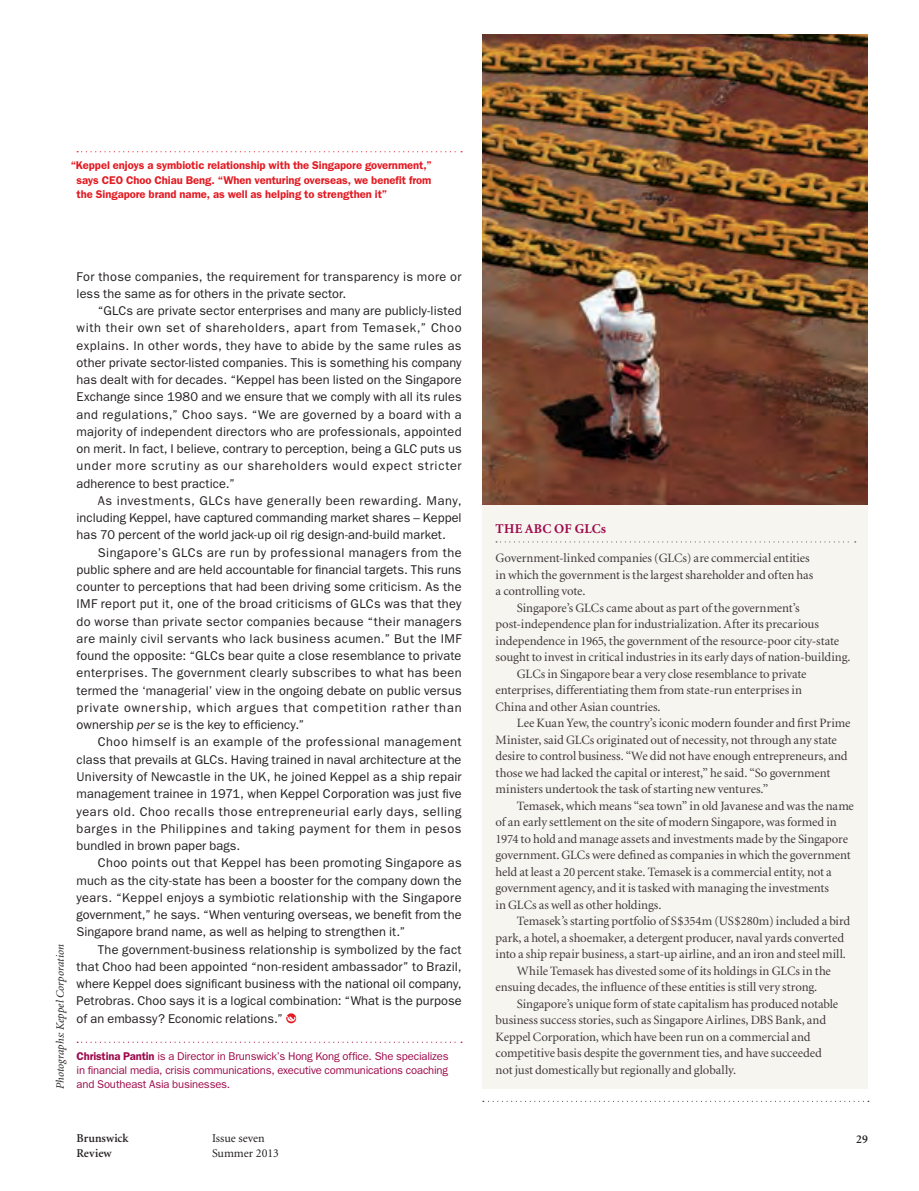
<style>
.page{position:relative;width:919px;height:1191px;background:#fff}
.page>*{position:absolute;margin:0;border:0;box-sizing:border-box;transform-origin:0 0}
.t1{font:700 13.5px "Minion";color:#9d094b}
.t2{font:12.75px/17.2px "ITC Franklin Gothic Std";letter-spacing:.01em;color:#231f20;text-align:justify}
.t3{font:12.75px/16.5px "Minion";letter-spacing:-.01em;color:#41383c}
.t4{font:12px "Minion";color:#231f20}
.t5{font:600 12px/15px "Minion";color:#231f20}
.t6{font:600 11.25px/14.2px "ITC Franklin Gothic Std";letter-spacing:-.005em;color:#e31b23;text-align:justify}
.t7{font:11.25px/14.2px "ITC Franklin Gothic Std";letter-spacing:-.015em;color:#9d094b}
.t8{font:italic 11.25px "Minion";color:#231f20}
.s1{font-style:italic}
.s2{font-weight:600}
</style>
<div class="page">
<svg style="left:77px;top:1041px;width:385px;height:1px"></svg>
<svg style="left:286px;top:1013px;width:10px;height:10px"></svg>
<div style="left:483px;top:503px;width:384px;height:586px;background:#f4f3ec"></div>
<svg style="left:496px;top:541px;width:359px;height:1px"></svg>
<svg style="left:483px;top:1101px;width:385px;height:1px"></svg>
<img style="left:483px;top:34px;width:384px;height:471px">
<svg style="left:77px;top:151px;width:385px;height:1px"></svg>
<p class="t6" style="left:77px;top:158px;width:357px;text-indent:-6px">“Keppel enjoys a symbiotic relationship with the Singapore government,” says CEO Choo Chiau Beng. “When venturing overseas, we benefit from the Singapore brand name, as well as helping to strengthen it”</p>
<p class="t8" style="left:55px;top:1089px;width:146px;rotate:-90deg">Photographs: Keppel Corporation</p>
<p class="t2" style="left:77px;top:268px;width:386px">For those companies, the requirement for transparency is more or less the same as for others in the private sector.</p>
<p class="t2" style="left:77px;top:302px;width:386px;text-indent:21px">“GLCs are private sector enterprises and many are publicly-listed with their own set of shareholders, apart from Temasek,” Choo explains. In other words, they have to abide by the same rules as other private sector-listed companies. This is something his company has dealt with for decades. “Keppel has been listed on the Singapore Exchange since 1980 and we ensure that we comply with all its rules and regulations,” Choo says. “We are governed by a board with a majority of independent directors who are professionals, appointed on merit. In fact, I believe, contrary to perception, being a GLC puts us under more scrutiny as our shareholders would expect stricter adherence to best practice.”</p>
<p class="t2" style="left:77px;top:492px;width:386px;text-indent:21px">As investments, GLCs have generally been rewarding. Many, including Keppel, have captured commanding market shares – Keppel has 70 percent of the world jack-up oil rig design-and-build market.</p>
<p class="t2" style="left:77px;top:544px;width:386px;text-indent:21px">Singapore’s GLCs are run by professional managers from the public sphere and are held accountable for financial targets. This runs counter to perceptions that had been driving some criticism. As the IMF report put it, one of the broad criticisms of GLCs was that they do worse than private sector companies because “their managers are mainly civil servants who lack business acumen.” But the IMF found the opposite: “GLCs bear quite a close resemblance to private enterprises. The government clearly subscribes to what has been termed the ‘managerial’ view in the ongoing debate on public versus private ownership, which argues that competition rather than ownership <span class="s1">per se</span> is the key to efficiency.”</p>
<p class="t2" style="left:77px;top:733px;width:386px;text-indent:21px">Choo himself is an example of the professional management class that prevails at GLCs. Having trained in naval architecture at the University of Newcastle in the UK, he joined Keppel as a ship repair management trainee in 1971, when Keppel Corporation was just five years old. Choo recalls those entrepreneurial early days, selling barges in the Philippines and taking payment for them in pesos bundled in brown paper bags.</p>
<p class="t2" style="left:77px;top:854px;width:386px;text-indent:21px">Choo points out that Keppel has been promoting Singapore as much as the city-state has been a booster for the company down the years. “Keppel enjoys a symbiotic relationship with the Singapore government,” he says. “When venturing overseas, we benefit from the Singapore brand name, as well as helping to strengthen it.”</p>
<p class="t2" style="left:77px;top:940px;width:386px;text-indent:21px">The government-business relationship is symbolized by the fact that Choo had been appointed “non-resident ambassador” to Brazil, where Keppel does significant business with the national oil company, Petrobras. Choo says it is a logical combination: “What is the purpose of an embassy? Economic relations.”</p>
<p class="t7" style="left:77px;top:1049px;width:373px"><span class="s2">Christina Pantin</span> is a Director in Brunswick’s Hong Kong office. She specializes in financial media, crisis communications, executive communications coaching</p>
<p class="t7" style="left:77px;top:1077px;width:155px">and Southeast Asia businesses.</p>
<p class="t1" style="left:495px;top:522px;width:40px">THE ABC</p>
<p class="t1" style="left:554px;top:522px;width:30px">OF GLC</p>
<p class="t1" style="left:600px;top:522px;width:7px">S</p>
<p class="t3" style="left:495px;top:550px;width:319px">Government-linked companies (GLCs) are commercial entities in which the government is the largest shareholder and often has a controlling vote.</p>
<p class="t3" style="left:517px;top:600px;width:284px">Singapore’s GLCs came about as part of the government’s</p>
<p class="t3" style="left:495px;top:616px;width:325px">post-independence plan for industrialization. After its precarious</p>
<p class="t3" style="left:495px;top:633px;width:345px">independence in 1965, the government of the resource-poor city-state</p>
<p class="t3" style="left:495px;top:649px;width:356px">sought to invest in critical industries in its early days of nation-building.</p>
<p class="t3" style="left:517px;top:666px;width:291px">GLCs in Singapore bear a very close resemblance to private</p>
<p class="t3" style="left:495px;top:682px;width:308px">enterprises, differentiating them from state-run enterprises in</p>
<p class="t3" style="left:495px;top:699px;width:166px">China and other Asian countries.</p>
<p class="t3" style="left:517px;top:715px;width:335px">Lee Kuan Yew, the country’s iconic modern founder and first Prime</p>
<p class="t3" style="left:495px;top:732px;width:343px">Minister, said GLCs originated out of necessity, not through any state</p>
<p class="t3" style="left:495px;top:748px;width:353px">desire to control business. “We did not have enough entrepreneurs, and</p>
<p class="t3" style="left:495px;top:765px;width:336px">those we had lacked the capital or interest,” he said. “So government</p>
<p class="t3" style="left:495px;top:781px;width:274px">ministers undertook the task of starting new ventures.”</p>
<p class="t3" style="left:517px;top:798px;width:338px">Temasek, which means “sea town” in old Javanese and was the name</p>
<p class="t3" style="left:495px;top:814px;width:342px">of an early settlement on the site of modern Singapore, was formed in</p>
<p class="t3" style="left:495px;top:831px;width:354px">1974 to hold and manage assets and investments made by the Singapore</p>
<p class="t3" style="left:495px;top:847px;width:356px">government. GLCs were defined as companies in which the government</p>
<p class="t3" style="left:495px;top:864px;width:337px">held at least a 20 percent stake. Temasek is a commercial entity, not a</p>
<p class="t3" style="left:495px;top:880px;width:335px">government agency, and it is tasked with managing the investments</p>
<p class="t3" style="left:495px;top:897px;width:167px">in GLCs as well as other holdings.</p>
<p class="t3" style="left:517px;top:913px;width:335px">Temasek’s starting portfolio of S$354m (US$280m) included a bird</p>
<p class="t3" style="left:495px;top:930px;width:350px">park, a hotel, a shoemaker, a detergent producer, naval yards converted</p>
<p class="t3" style="left:495px;top:946px;width:352px">into a ship repair business, a start-up airline, and an iron and steel mill.</p>
<p class="t3" style="left:517px;top:963px;width:315px">While Temasek has divested some of its holdings in GLCs in the</p>
<p class="t3" style="left:495px;top:979px;width:323px">ensuing decades, the influence of these entities is still very strong.</p>
<p class="t3" style="left:517px;top:996px;width:323px">Singapore’s unique form of state capitalism has produced notable</p>
<p class="t3" style="left:495px;top:1012px;width:332px">business success stories, such as Singapore Airlines, DBS Bank, and</p>
<p class="t3" style="left:495px;top:1029px;width:316px">Keppel Corporation, which have been run on a commercial and</p>
<p class="t3" style="left:495px;top:1045px;width:327px">competitive basis despite the government ties, and have succeeded</p>
<p class="t3" style="left:495px;top:1062px;width:242px">not just domestically but regionally and globally.</p>
<p class="t5" style="left:77px;top:1131px;width:53px">Brunswick<br>Review</p>
<p class="t4" style="left:212px;top:1132px;width:54px">Issue seven</p>
<p class="t5" style="left:856px;top:1131px;width:13px">29</p>
<p class="t4" style="left:212px;top:1147px;width:68px">Summer 2013</p>
</div>
